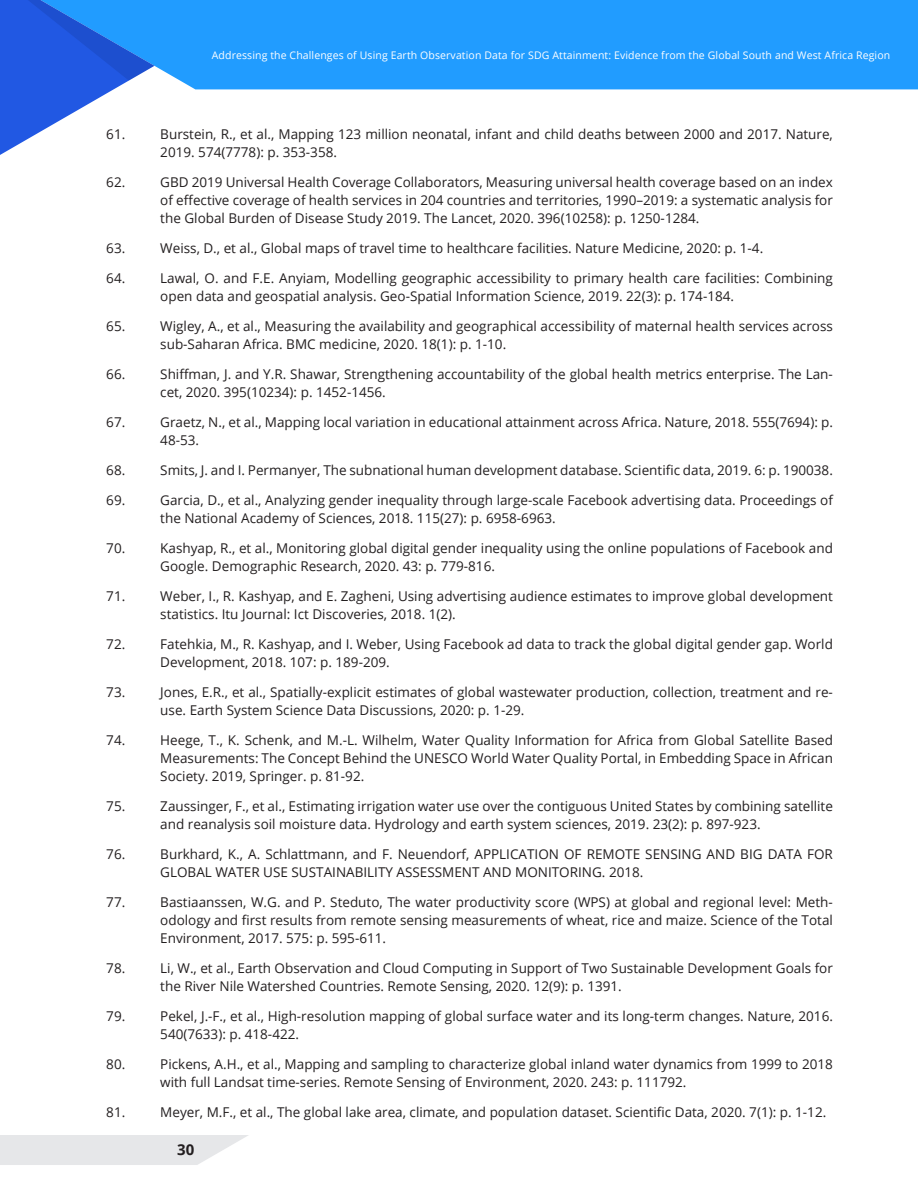
<style>
.page{position:relative;width:918px;height:1188px;background:#fff}
.page>*{position:absolute;margin:0;border:0;box-sizing:border-box;transform-origin:0 0}
.t1{font:700 15px "Open Sans";color:#231f20}
.t2{font:13.5px/18px "Open Sans";color:#231f20}
.t3{font:10.5px "Open Sans";letter-spacing:.01em;color:#fff}
</style>
<div class="page">
<div style="left:154px;top:0;width:764px;height:89px;background:#219cff"></div>
<svg style="left:0;top:0;width:154px;height:155px"></svg>
<svg style="left:0;top:1135px;width:248px;height:30px;background:#e8e9eb"></svg>
<p class="t3" style="left:212px;top:47px;width:680px">Addressing the Challenges of Using Earth Observation Data for SDG Attainment: Evidence from the Global South and West Africa Region</p>
<p class="t2" style="left:106px;top:125px;width:21px">61.</p>
<p class="t2" style="left:160px;top:125px;width:674px">Burstein, R., et al., Mapping 123 million neonatal, infant and child deaths between 2000 and 2017. Nature,<br>2019. 574(7778): p. 353-358.</p>
<p class="t2" style="left:106px;top:173px;width:21px">62.</p>
<p class="t2" style="left:160px;top:173px;width:674px;text-align:justify">GBD 2019 Universal Health Coverage Collaborators, Measuring universal health coverage based on an index of effective coverage of health services in 204 countries and territories, 1990–2019: a systematic analysis for the Global Burden of Disease Study 2019. The Lancet, 2020. 396(10258): p. 1250-1284.</p>
<p class="t2" style="left:106px;top:239px;width:21px">63.</p>
<p class="t2" style="left:160px;top:239px;width:605px">Weiss, D., et al., Global maps of travel time to healthcare facilities. Nature Medicine, 2020: p. 1-4.</p>
<p class="t2" style="left:106px;top:269px;width:21px">64.</p>
<p class="t2" style="left:160px;top:269px;width:674px">Lawal, O. and F.E. Anyiam, Modelling geographic accessibility to primary health care facilities: Combining open data and geospatial analysis. Geo-Spatial Information Science, 2019. 22(3): p. 174-184.</p>
<p class="t2" style="left:106px;top:317px;width:21px">65.</p>
<p class="t2" style="left:160px;top:317px;width:674px">Wigley, A., et al., Measuring the availability and geographical accessibility of maternal health services across sub-Saharan Africa. BMC medicine, 2020. 18(1): p. 1-10.</p>
<p class="t2" style="left:106px;top:365px;width:21px">66.</p>
<p class="t2" style="left:160px;top:365px;width:674px">Shiffman, J. and Y.R. Shawar, Strengthening accountability of the global health metrics enterprise. The Lan&shy;cet, 2020. 395(10234): p. 1452-1456.</p>
<p class="t2" style="left:106px;top:413px;width:21px">67.</p>
<p class="t2" style="left:160px;top:413px;width:674px">Graetz, N., et al., Mapping local variation in educational attainment across Africa. Nature, 2018. 555(7694): p.<br>48-53.</p>
<p class="t2" style="left:106px;top:461px;width:21px">68.</p>
<p class="t2" style="left:160px;top:461px;width:674px">Smits, J. and I. Permanyer, The subnational human development database. Scientific data, 2019. 6: p. 190038.</p>
<p class="t2" style="left:106px;top:491px;width:21px">69.</p>
<p class="t2" style="left:160px;top:491px;width:674px">Garcia, D., et al., Analyzing gender inequality through large-scale Facebook advertising data. Proceedings of the National Academy of Sciences, 2018. 115(27): p. 6958-6963.</p>
<p class="t2" style="left:106px;top:539px;width:21px">70.</p>
<p class="t2" style="left:160px;top:539px;width:674px">Kashyap, R., et al., Monitoring global digital gender inequality using the online populations of Facebook and<br>Google. Demographic Research, 2020. 43: p. 779-816.</p>
<p class="t2" style="left:106px;top:587px;width:21px">71.</p>
<p class="t2" style="left:160px;top:587px;width:674px">Weber, I., R. Kashyap, and E. Zagheni, Using advertising audience estimates to improve global development statistics. Itu Journal: Ict Discoveries, 2018. 1(2).</p>
<p class="t2" style="left:106px;top:635px;width:21px">72.</p>
<p class="t2" style="left:160px;top:635px;width:674px">Fatehkia, M., R. Kashyap, and I. Weber, Using Facebook ad data to track the global digital gender gap. World<br>Development, 2018. 107: p. 189-209.</p>
<p class="t2" style="left:106px;top:683px;width:21px">73.</p>
<p class="t2" style="left:160px;top:683px;width:674px">Jones, E.R., et al., Spatially-explicit estimates of global wastewater production, collection, treatment and re&shy;use. Earth System Science Data Discussions, 2020: p. 1-29.</p>
<p class="t2" style="left:106px;top:731px;width:21px">74.</p>
<p class="t2" style="left:160px;top:731px;width:674px;text-align:justify">Heege, T., K. Schenk, and M.-L. Wilhelm, Water Quality Information for Africa from Global Satellite Based Measurements: The Concept Behind the UNESCO World Water Quality Portal, in Embedding Space in African Society. 2019, Springer. p. 81-92.</p>
<p class="t2" style="left:106px;top:797px;width:21px">75.</p>
<p class="t2" style="left:160px;top:797px;width:674px">Zaussinger, F., et al., Estimating irrigation water use over the contiguous United States by combining satellite and reanalysis soil moisture data. Hydrology and earth system sciences, 2019. 23(2): p. 897-923.</p>
<p class="t2" style="left:106px;top:845px;width:21px">76.</p>
<p class="t2" style="left:160px;top:845px;width:674px">Burkhard, K., A. Schlattmann, and F. Neuendorf, APPLICATION OF REMOTE SENSING AND BIG DATA FOR<br>GLOBAL WATER USE SUSTAINABILITY ASSESSMENT AND MONITORING. 2018.</p>
<p class="t2" style="left:106px;top:893px;width:21px">77.</p>
<p class="t2" style="left:160px;top:893px;width:674px;text-align:justify">Bastiaanssen, W.G. and P. Steduto, The water productivity score (WPS) at global and regional level: Meth&shy;odology and first results from remote sensing measurements of wheat, rice and maize. Science of the Total Environment, 2017. 575: p. 595-611.</p>
<p class="t2" style="left:106px;top:959px;width:21px">78.</p>
<p class="t2" style="left:160px;top:959px;width:674px">Li, W., et al., Earth Observation and Cloud Computing in Support of Two Sustainable Development Goals for the River Nile Watershed Countries. Remote Sensing, 2020. 12(9): p. 1391.</p>
<p class="t2" style="left:106px;top:1007px;width:21px">79.</p>
<p class="t2" style="left:160px;top:1007px;width:674px">Pekel, J.-F., et al., High-resolution mapping of global surface water and its long-term changes. Nature, 2016.<br>540(7633): p. 418-422.</p>
<p class="t2" style="left:106px;top:1055px;width:21px">80.</p>
<p class="t2" style="left:160px;top:1055px;width:674px">Pickens, A.H., et al., Mapping and sampling to characterize global inland water dynamics from 1999 to 2018 with full Landsat time-series. Remote Sensing of Environment, 2020. 243: p. 111792.</p>
<p class="t2" style="left:106px;top:1103px;width:21px">81.</p>
<p class="t2" style="left:160px;top:1103px;width:668px">Meyer, M.F., et al., The global lake area, climate, and population dataset. Scientific Data, 2020. 7(1): p. 1-12.</p>
<p class="t1" style="left:177px;top:1139px;width:19px">30</p>
</div>
